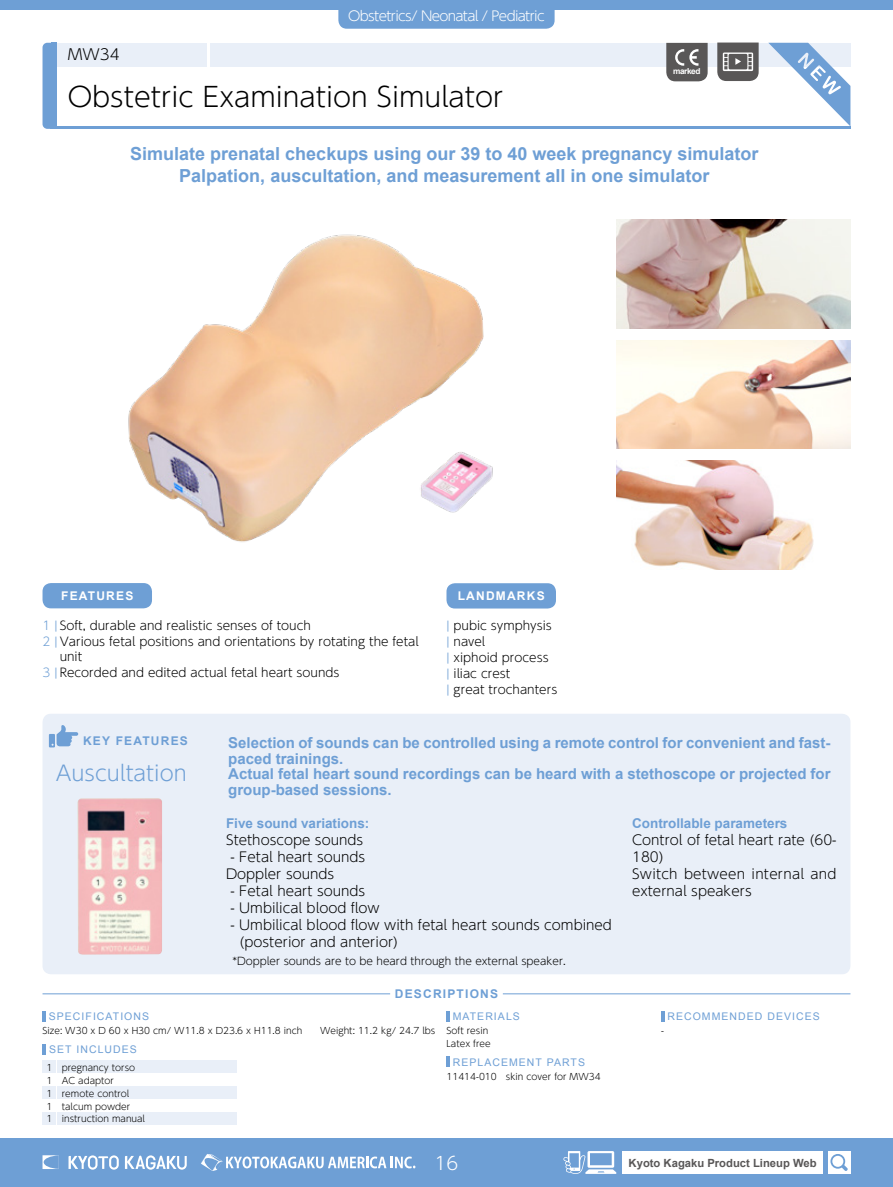
<style>
.page{position:relative;width:893px;height:1187px;background:#fff}
.page>*{position:absolute;margin:0;border:0;box-sizing:border-box;transform-origin:0 0}
.t1{font:300 27px "UD Shin Go Pr 6 N";color:#000}
.t2{font:300 21px "UD Shin Go Pr 6 N";color:#6e9fd5}
.t3{font:700 18px/22.4px "Arial";color:#6e9fd5;text-align:center}
.t4{font:300 18px "UD Shin Go Pr 6 N";color:#fff}
.t5{font:700 15px/15.9px "Arial";color:#6e9fd5}
.t6{font:300 15px "UD Shin Go Pr 6 N";color:#000}
.t7{font:300 13.5px/17px "UD Shin Go Pr 6 N";color:#000}
.t8{font:700 13.5px "Arial";color:#6e9fd5}
.t9{font:300 13.5px "UD Shin Go Pr 6 N";letter-spacing:-.05em;color:#fff}
.t10{font:300 12px/15.9px "UD Shin Go Pr 6 N";color:#000}
.t11{font:700 12px "Arial";letter-spacing:.1em;color:#6e9fd5}
.t12{font:700 12px "Arial";letter-spacing:.1em;color:#fff}
.t13{font:700 11.25px "Arial";color:#595757}
.t14{font:10.5px "Arial";letter-spacing:.1em;color:#6e9fd5}
.t15{font:300 10.5px "UD Shin Go Pr 6 N";color:#000}
.t16{font:300 9px/12.8px "UD Shin Go Pr 6 N";color:#000}
.t17{font:700 8.25px "Arial";letter-spacing:-.05em;color:#fff}
.s1{color:#6e9fd5}
</style>
<div class="page">
<div style="left:58px;top:1060px;width:179px;height:13px;background:#e9eff8"></div>
<div style="left:43px;top:1060px;width:13px;height:13px;background:#e9eff8"></div>
<div style="left:58px;top:1085px;width:179px;height:13px;background:#e9eff8"></div>
<div style="left:58px;top:1111px;width:179px;height:13px;background:#e9eff8"></div>
<div style="left:43px;top:1085px;width:13px;height:13px;background:#e9eff8"></div>
<div style="left:43px;top:1111px;width:13px;height:13px;background:#e9eff8"></div>
<div style="left:0;top:0;width:893px;height:9px;background:#6e9fd5"></div>
<hr style="left:50px;top:126px;width:800px;height:3px;background:#6e9fd5">
<div style="left:50px;top:43px;width:800px;height:24px;background:#e9eff8"></div>
<div style="left:43px;top:713px;width:807px;height:261px;background:#e9eff8;border-radius:9px"></div>
<hr style="left:207px;top:43px;width:3px;height:33px;background:#fff">
<div style="left:43px;top:43px;width:14px;height:86px;background:#6e9fd5;border-radius:5px"></div>
<div style="left:51px;top:43px;width:6px;height:86px;background:#6e9fd5"></div>
<div style="left:338px;top:9px;width:217px;height:20px;background:#6e9fd5"></div>
<div style="left:43px;top:583px;width:109px;height:25px;background:#6e9fd5;border-radius:9px"></div>
<div style="left:446px;top:583px;width:110px;height:25px;background:#6e9fd5;border-radius:9px"></div>
<svg style="left:49px;top:725px;width:29px;height:22px"></svg>
<svg style="left:43px;top:1044px;width:3px;height:10px"></svg>
<svg style="left:43px;top:1011px;width:3px;height:10px"></svg>
<hr style="left:446px;top:1011px;width:4px;height:10px;background:#6e9fd5">
<hr style="left:446px;top:1056px;width:4px;height:11px;background:#6e9fd5">
<svg style="left:661px;top:1011px;width:3px;height:10px"></svg>
<hr style="left:43px;top:993px;width:347px;height:1px;background:#6e9fd5">
<hr style="left:503px;top:993px;width:347px;height:1px;background:#6e9fd5">
<svg style="left:768px;top:43px;width:82px;height:83px"></svg>
<img style="left:616px;top:460px;width:198px;height:109px">
<div style="left:0;top:1137px;width:893px;height:49px;background:#6e9fd5"></div>
<div style="left:622px;top:1150px;width:201px;height:23px;background:#fff"></div>
<div style="left:828px;top:1150px;width:22px;height:23px;background:#fff"></div>
<svg style="left:43px;top:1155px;width:16px;height:13px"></svg>
<svg style="left:69px;top:1155px;width:50px;height:14px"></svg>
<svg style="left:125px;top:1155px;width:62px;height:14px"></svg>
<svg style="left:201px;top:1154px;width:214px;height:16px"></svg>
<svg style="left:830px;top:1154px;width:18px;height:16px"></svg>
<svg style="left:563px;top:1151px;width:53px;height:22px"></svg>
<img style="left:616px;top:340px;width:234px;height:108px">
<img style="left:616px;top:219px;width:234px;height:109px">
<svg style="left:717px;top:43px;width:42px;height:38px;background:#747272"></svg>
<img style="left:77px;top:798px;width:85px;height:156px">
<svg style="left:666px;top:43px;width:42px;height:38px;background:#6b6969"></svg>
<img style="left:128px;top:234px;width:365px;height:308px">
<p class="t6" style="left:68px;top:43px;width:53px">MW34</p>
<p class="t9" style="left:348px;top:5px;width:198px">Obstetrics/ Neonatal / Pediatric</p>
<h1 class="t1" style="left:68px;top:75px;width:437px">Obstetric Examination Simulator</h1>
<p class="t17" style="left:673px;top:66px;width:29px">marked</p>
<h3 class="t3" style="left:130px;top:143px;width:630px">Simulate prenatal checkups using our 39 to 40 week pregnancy simulator<br>Palpation, auscultation, and measurement all in one simulator</h3>
<p class="t12" style="left:61px;top:588px;width:74px">FEATURES</p>
<p class="t10" style="left:43px;top:616px;width:270px"><span class="s1">1 |</span> Soft, durable and realistic senses of touch</p>
<p class="t10" style="left:43px;top:632px;width:378px"><span class="s1">2 |</span> Various fetal positions and orientations by rotating the fetal</p>
<p class="t10" style="left:60px;top:648px;width:24px">unit</p>
<p class="t10" style="left:43px;top:664px;width:298px"><span class="s1">3 |</span> Recorded and edited actual fetal heart sounds</p>
<p class="t12" style="left:458px;top:588px;width:88px">LANDMARKS</p>
<p class="t10" style="left:446px;top:617px;width:112px"><span class="s1">|</span> pubic symphysis <span class="s1">|</span> navel<br><span class="s1">|</span> xiphoid process<br><span class="s1">|</span> iliac crest<br><span class="s1">|</span> great trochanters</p>
<p class="t11" style="left:83px;top:732px;width:106px">KEY FEATURES</p>
<h2 class="t2" style="left:56px;top:756px;width:132px">Auscultation</h2>
<p class="t5" style="left:228px;top:734px;width:604px">Selection of sounds can be controlled using a remote control for convenient and fast&shy;paced trainings.<br>Actual fetal heart sound recordings can be heard with a stethoscope or projected for group-based sessions.</p>
<p class="t8" style="left:226px;top:813px;width:145px">Five sound variations:</p>
<p class="t7" style="left:226px;top:830px;width:139px">Stethoscope sounds</p>
<p class="t7" style="left:226px;top:847px;width:141px;text-indent:4px">- Fetal heart sounds<br>Doppler sounds</p>
<p class="t7" style="left:231px;top:881px;width:136px">- Fetal heart sounds</p>
<p class="t7" style="left:231px;top:898px;width:151px">- Umbilical blood flow</p>
<p class="t7" style="left:240px;top:915px;width:374px;text-indent:-9px">- Umbilical blood flow with fetal heart sounds combined (posterior and anterior)</p>
<p class="t15" style="left:232px;top:952px;width:335px">*Doppler sounds are to be heard through the external speaker.</p>
<p class="t11" style="left:395px;top:985px;width:105px">DESCRIPTIONS</p>
<p class="t8" style="left:632px;top:813px;width:157px">Controllable parameters</p>
<p class="t7" style="left:632px;top:830px;width:206px">Control of fetal heart rate (60-<br>180)<br>Switch between internal and external speakers</p>
<p class="t14" style="left:49px;top:1009px;width:102px">SPECIFICATIONS</p>
<p class="t14" style="left:453px;top:1009px;width:69px">MATERIALS</p>
<p class="t14" style="left:453px;top:1054px;width:134px">REPLACEMENT PARTS</p>
<p class="t16" style="left:43px;top:1024px;width:261px">Size: W30 x D 60 x H30 cm/ W11.8 x D23.6 x H11.8 inch</p>
<p class="t16" style="left:320px;top:1024px;width:117px">Weight: 11.2 kg/ 24.7 lbs</p>
<p class="t16" style="left:446px;top:1024px;width:46px">Soft resin<br>Latex free</p>
<p class="t16" style="left:446px;top:1069px;width:156px">11414-010 skin cover for MW34</p>
<p class="t14" style="left:49px;top:1042px;width:89px">SET INCLUDES</p>
<p class="t16" style="left:46px;top:1061px;width:7px;text-align:justify">1<br>1<br>1<br>1<br>1</p>
<p class="t16" style="left:62px;top:1061px;width:85px">pregnancy torso<br>AC adaptor remote control talcum powder instruction manual</p>
<p class="t14" style="left:667px;top:1009px;width:154px">RECOMMENDED DEVICES</p>
<p class="t16" style="left:661px;top:1024px;width:4px">-</p>
<h3 class="t4" style="left:435px;top:1148px;width:25px">16</h3>
<p class="t13" style="left:629px;top:1154px;width:189px">Kyoto Kagaku Product Lineup Web</p>
</div>
